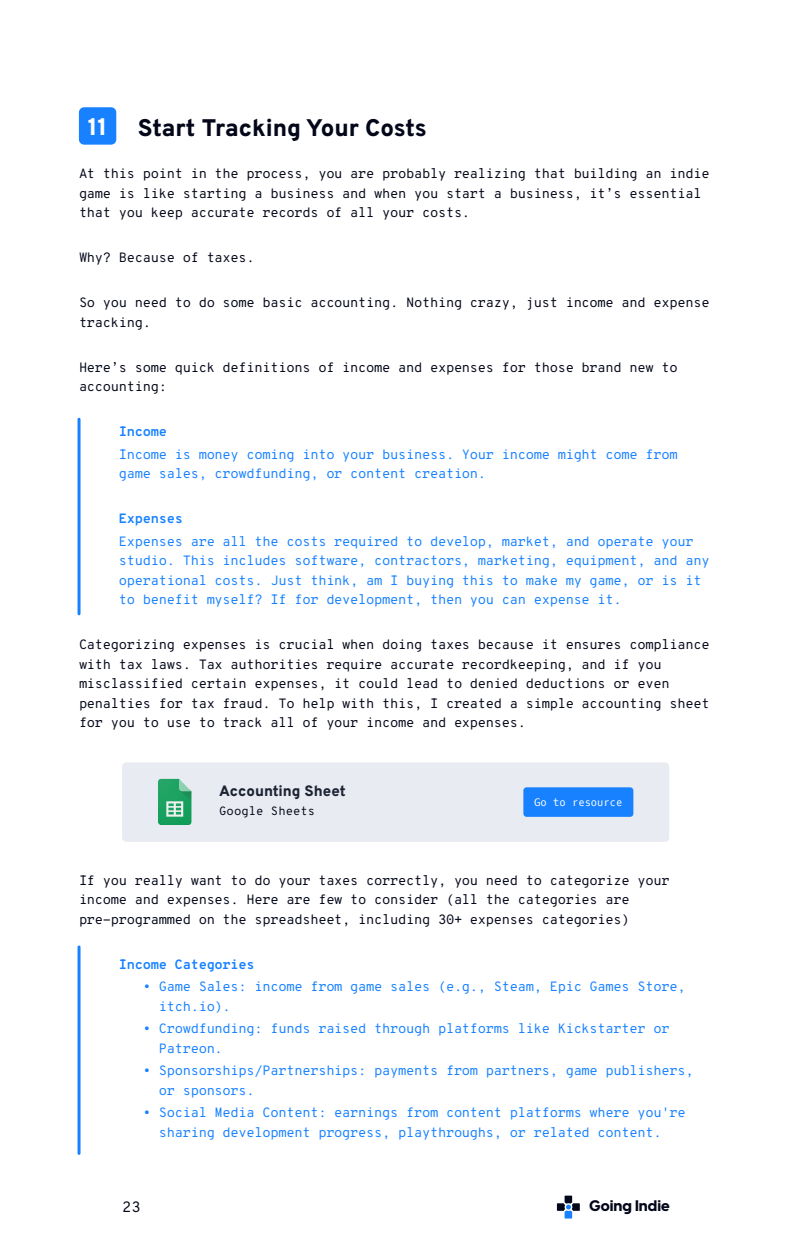
<style>
.page{position:relative;width:792px;height:1260px;background:#fff}
.page>*{position:absolute;margin:0;border:0;box-sizing:border-box;transform-origin:0 0}
.t1{font:800 24px "Overpass";color:#040719}
.t2{font:800 24px "Overpass";color:#fff}
.t3{font:800 15.15px "Visby CF";color:#040719}
.t4{font:800 15px "Overpass";color:#1c2333}
.t5{font:300 15px "Overpass Mono";color:#040719}
.t6{font:300 13.5px/19.5px "Overpass Mono";letter-spacing:-.025em;color:#040719}
.t7{font:300 13.5px/19.5px "Overpass Mono";letter-spacing:-.025em;color:#1781ff}
.t8{font:300 12px "Overpass Mono";color:#040719}
.t9{font:10.5px "Oxygen Mono";color:#fff}
</style>
<div class="page">
<svg style="left:557px;top:1196px;width:23px;height:23px"></svg>
<div style="left:79px;top:107px;width:37px;height:38px;background:#1781ff;border-radius:5px"></div>
<hr style="left:78px;top:419px;width:3px;height:195px;background:#1781ff">
<hr style="left:78px;top:947px;width:3px;height:206px;background:#1781ff">
<div style="left:122px;top:762px;width:547px;height:80px;background:#e9ebf2;border-radius:4px"></div>
<svg style="left:158px;top:779px;width:34px;height:46px"></svg>
<div style="left:523px;top:787px;width:110px;height:30px;background:#1781ff;border-radius:3px"></div>
<h1 class="t2" style="left:88px;top:108px;width:21px">11</h1>
<h1 class="t1" style="left:138px;top:108px;width:290px">Start Tracking Your Costs</h1>
<p class="t6" style="left:79px;top:163px;width:632px">At this point in the process, you are probably realizing that building an indie game is like starting a business and when you start a business, it’s essential that you keep accurate records of all your costs.</p>
<p class="t6" style="left:79px;top:247px;width:177px">Why? Because of taxes.</p>
<p class="t6" style="left:79px;top:292px;width:632px">So you need to do some basic accounting. Nothing crazy, just income and expense tracking.</p>
<p class="t6" style="left:79px;top:357px;width:600px">Here’s some quick definitions of income and expenses for those brand new to accounting:</p>
<p class="t7" style="left:119px;top:420px;width:560px;line-height:22.5px">Income<br>Income is money coming into your business. Your income might come from</p>
<p class="t7" style="left:119px;top:463px;width:369px">game sales, crowdfunding, or content creation.</p>
<p class="t7" style="left:119px;top:507px;width:576px;line-height:22.5px">Expenses<br>Expenses are all the costs required to develop, market, and operate your</p>
<p class="t7" style="left:119px;top:550px;width:592px">studio. This includes software, contractors, marketing, equipment, and any operational costs. Just think, am I buying this to make my game, or is it to benefit myself? If for development, then you can expense it.</p>
<p class="t6" style="left:79px;top:634px;width:632px">Categorizing expenses is crucial when doing taxes because it ensures compliance with tax laws. Tax authorities require accurate recordkeeping, and if you misclassified certain expenses, it could lead to denied deductions or even penalties for tax fraud. To help with this, I created a simple accounting sheet for you to use to track all of your income and expenses.</p>
<p class="t4" style="left:219px;top:778px;width:128px">Accounting Sheet</p>
<p class="t8" style="left:219px;top:801px;width:98px">Google Sheets</p>
<p class="t9" style="left:534px;top:795px;width:90px">Go to resource</p>
<p class="t6" style="left:79px;top:870px;width:592px">If you really want to do your taxes correctly, you need to categorize your income and expenses. Here are few to consider (all the categories are pre-programmed on the spreadsheet, including 30+ expenses categories)</p>
<p class="t7" style="left:119px;top:954px;width:137px">Income Categories</p>
<p class="t7" style="left:159px;top:976px;width:528px;text-indent:-16px">• Game Sales: income from game sales (e.g., Steam, Epic Games Store, itch.io).</p>
<p class="t7" style="left:159px;top:1018px;width:512px;text-indent:-16px">• Crowdfunding: funds raised through platforms like Kickstarter or<br>Patreon.</p>
<p class="t7" style="left:159px;top:1060px;width:536px;text-indent:-16px">• Sponsorships/Partnerships: payments from partners, game publishers, or sponsors.</p>
<p class="t7" style="left:143px;top:1102px;width:544px;text-align:center">• Social Media Content: earnings from content platforms where you're sharing development progress, playthroughs, or related content.</p>
<p class="t5" style="left:122px;top:1195px;width:20px">23</p>
<p class="t3" style="left:589px;top:1194px;width:82px">Going Indie</p>
</div>
